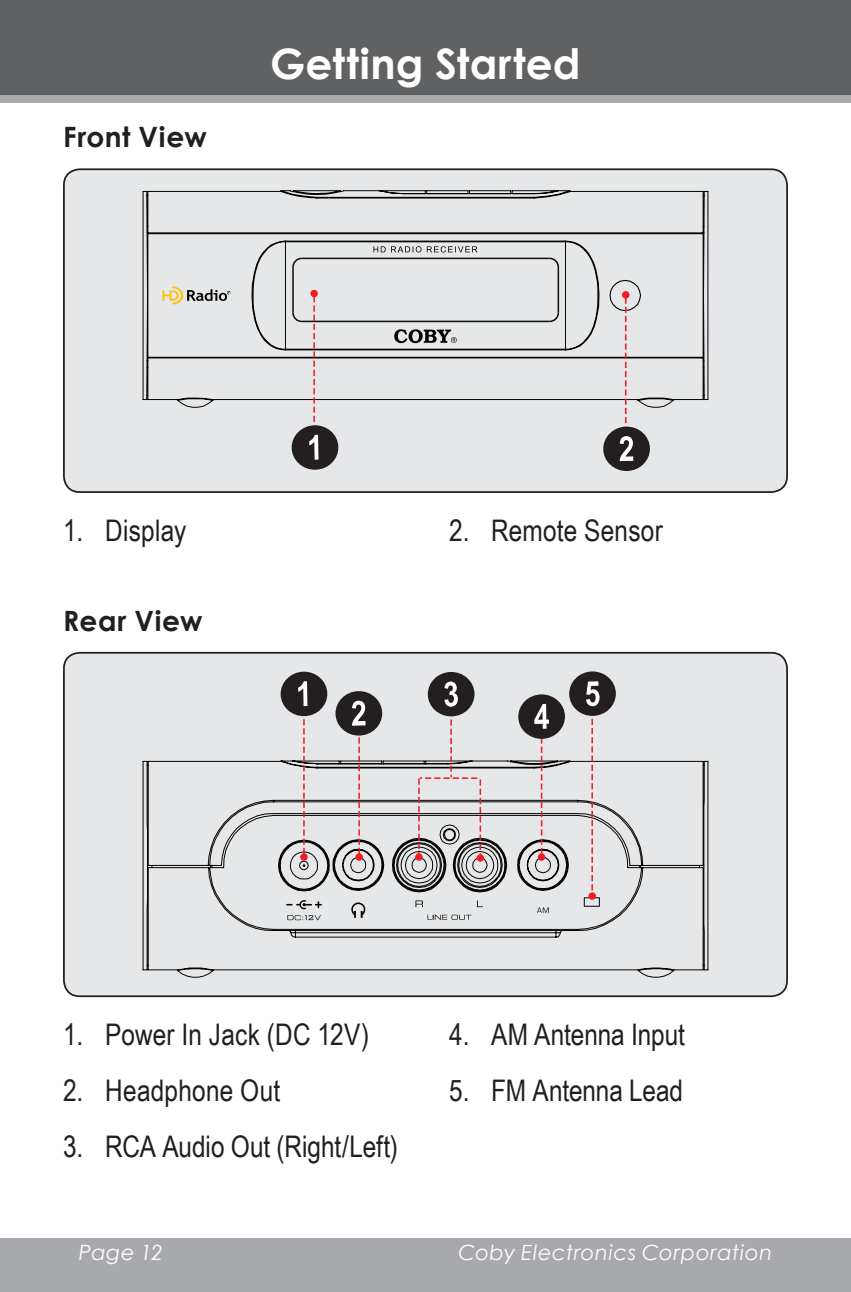
<style>
.page{position:relative;width:851px;height:1292px;background:#fff}
.page>*{position:absolute;margin:0;border:0;box-sizing:border-box;transform-origin:0 0}
.t1{font:700 42px "Century Gothic";letter-spacing:.015em;color:#fff}
.t2{font:29.75px/56px "Arial Narrow";letter-spacing:.005em;color:#231f20}
.t3{font:700 28px "Century Gothic";letter-spacing:.025em;color:#231f20}
.t4{font:italic 21px "Century Gothic";letter-spacing:.03em;color:#fff}
</style>
<div class="page">
<div style="left:0;top:1237px;width:850px;height:55px;background:#a8a9ad"></div>
<div style="left:0;top:94px;width:850px;height:9px;background:#a8a9ad"></div>
<div style="left:0;top:0;width:850px;height:94px;background:#5f6162"></div>
<hr style="left:850px;top:1237px;width:1px;height:55px;background:#a8a9ad">
<hr style="left:850px;top:0;width:1px;height:94px;background:#5f6162">
<div style="left:64px;top:169px;width:723px;height:323px;background:#e6e7e9;border-radius:16px"></div>
<svg style="left:143px;top:190px;width:565px;height:218px"></svg>
<svg style="left:291px;top:257px;width:12px;height:12px"></svg>
<hr style="left:302px;top:258px;width:247px;height:1px;background:#17100d">
<svg style="left:548px;top:257px;width:12px;height:12px"></svg>
<hr style="left:557px;top:267px;width:2px;height:46px;background:#17100d">
<svg style="left:548px;top:311px;width:12px;height:12px"></svg>
<hr style="left:302px;top:321px;width:247px;height:1px;background:#0d0e0c">
<svg style="left:291px;top:311px;width:12px;height:12px"></svg>
<hr style="left:292px;top:267px;width:2px;height:46px;background:#0d0e0c">
<svg style="left:162px;top:286px;width:68px;height:18px"></svg>
<svg style="left:373px;top:246px;width:104px;height:6px"></svg>
<svg style="left:394px;top:329px;width:63px;height:14px"></svg>
<svg style="left:313px;top:297px;width:2px;height:125px"></svg>
<div style="left:310px;top:290px;width:8px;height:7px;background:#ee1d23;border-radius:50%"></div>
<div style="left:291px;top:425px;width:47px;height:45px;background:#231f20;border-radius:50%"></div>
<svg style="left:309px;top:435px;width:9px;height:24px"></svg>
<svg style="left:609px;top:279px;width:33px;height:144px"></svg>
<div style="left:622px;top:291px;width:7px;height:7px;background:#ee1d23;border-radius:50%"></div>
<div style="left:603px;top:426px;width:47px;height:45px;background:#231f20;border-radius:50%"></div>
<svg style="left:619px;top:436px;width:14px;height:25px"></svg>
<div style="left:63px;top:168px;width:725px;height:325px;border:2px solid #231f20;border-radius:16px"></div>
<div style="left:64px;top:653px;width:723px;height:343px;background:#e6e7e9;border-radius:16px"></div>
<svg style="left:143px;top:760px;width:565px;height:217px"></svg>
<svg style="left:415px;top:900px;width:8px;height:7px"></svg>
<svg style="left:427px;top:914px;width:44px;height:5px"></svg>
<svg style="left:477px;top:900px;width:6px;height:7px"></svg>
<svg style="left:351px;top:902px;width:15px;height:15px"></svg>
<svg style="left:286px;top:900px;width:36px;height:9px"></svg>
<svg style="left:287px;top:915px;width:34px;height:5px"></svg>
<svg style="left:537px;top:907px;width:11px;height:5px"></svg>
<svg style="left:303px;top:719px;width:2px;height:134px"></svg>
<div style="left:300px;top:853px;width:8px;height:7px;background:#ee1d23;border-radius:50%"></div>
<div style="left:355px;top:853px;width:8px;height:7px;background:#ee1d23;border-radius:50%"></div>
<div style="left:538px;top:853px;width:7px;height:7px;background:#ee1d23;border-radius:50%"></div>
<svg style="left:591px;top:719px;width:2px;height:173px"></svg>
<div style="left:588px;top:892px;width:8px;height:7px;background:#ee1d23;border-radius:50%"></div>
<div style="left:415px;top:853px;width:7px;height:7px;background:#ee1d23;border-radius:50%"></div>
<div style="left:476px;top:854px;width:8px;height:7px;background:#ee1d23;border-radius:50%"></div>
<svg style="left:418px;top:719px;width:63px;height:139px"></svg>
<div style="left:280px;top:671px;width:47px;height:45px;background:#231f20;border-radius:50%"></div>
<svg style="left:298px;top:681px;width:9px;height:25px"></svg>
<div style="left:335px;top:691px;width:47px;height:45px;background:#231f20;border-radius:50%"></div>
<svg style="left:352px;top:700px;width:13px;height:157px"></svg>
<div style="left:427px;top:671px;width:47px;height:45px;background:#231f20;border-radius:50%"></div>
<svg style="left:444px;top:681px;width:14px;height:26px"></svg>
<div style="left:518px;top:694px;width:47px;height:45px;background:#231f20;border-radius:50%"></div>
<svg style="left:534px;top:704px;width:15px;height:153px"></svg>
<div style="left:569px;top:671px;width:47px;height:45px;background:#231f20;border-radius:50%"></div>
<svg style="left:586px;top:681px;width:13px;height:25px"></svg>
<div style="left:63px;top:652px;width:725px;height:345px;border:2px solid #231f20;border-radius:16px"></div>
<p class="t3" style="left:63px;top:116px;width:145px">Front View</p>
<h1 class="t1" style="left:270px;top:32px;width:312px">Getting Started</h1>
<p class="t2" style="left:63px;top:501px;width:125px">1. Display</p>
<p class="t2" style="left:449px;top:501px;width:215px">2. Remote Sensor</p>
<p class="t3" style="left:63px;top:599px;width:141px">Rear View</p>
<p class="t2" style="left:105px;top:1005px;width:294px">Power In Jack (DC 12V)<br>Headphone Out<br>RCA Audio Out (Right/Left)</p>
<p class="t2" style="left:63px;top:1005px;width:22px;text-align:justify">1.<br>2.<br>3.</p>
<p class="t2" style="left:491px;top:1005px;width:195px">AM Antenna Input<br>FM Antenna Lead</p>
<p class="t2" style="left:449px;top:1005px;width:22px">4.<br>5.</p>
<p class="t4" style="left:79px;top:1238px;width:85px">Page 12</p>
<p class="t4" style="left:458px;top:1238px;width:315px">Coby Electronics Corporation</p>
</div>
